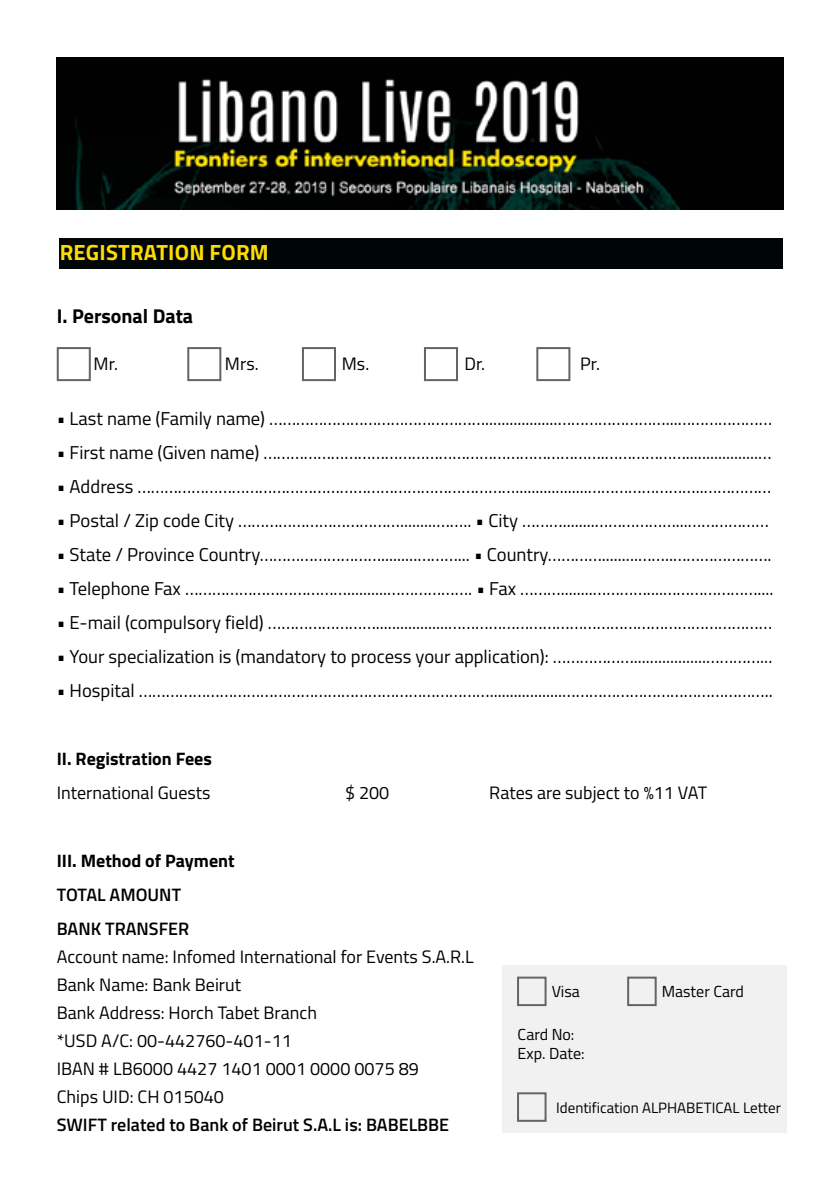
<style>
.page{position:relative;width:840px;height:1191px;background:#fff}
.page>*{position:absolute;margin:0;border:0;box-sizing:border-box;transform-origin:0 0}
.t1{font:700 22px "Titillium";letter-spacing:.01em;color:#fddb03}
.t2{font:700 20px "Titillium";color:#000}
.t3{font:18.6px "Titillium";color:#000}
.t4{font:18px/28px "Titillium";color:#000}
.t5{font:600 18px/34px "Titillium";color:#000}
.t6{font:700 18px "Titillium";color:#000}
.t7{font:16px/19.2px "Titillium";color:#000}
.t8{font:15px "Titillium";color:#000}
</style>
<div class="page">
<img style="left:57px;top:57px;width:725px;height:152px">
<div style="left:502px;top:965px;width:283px;height:168px;background:#f1f1f2"></div>
<div style="left:60px;top:238px;width:722px;height:30px;background:#000505"></div>
<div style="left:57px;top:347px;width:34px;height:34px;border:2px solid #636466"></div>
<div style="left:516px;top:976px;width:30px;height:30px;border:2px solid #636466"></div>
<div style="left:516px;top:1092px;width:30px;height:29px;border:2px solid #636466"></div>
<div style="left:626px;top:976px;width:30px;height:30px;border:2px solid #636466"></div>
<div style="left:187px;top:347px;width:34px;height:34px;border:2px solid #636466"></div>
<div style="left:302px;top:347px;width:34px;height:34px;border:2px solid #636466"></div>
<div style="left:423px;top:347px;width:35px;height:34px;border:2px solid #636466"></div>
<div style="left:536px;top:347px;width:34px;height:34px;border:2px solid #636466"></div>
<p class="t1" style="left:60px;top:236px;width:210px">REGISTRATION FORM</p>
<p class="t2" style="left:57px;top:300px;width:138px">I. Personal Data</p>
<p class="t4" style="left:94px;top:348px;width:26px">Mr.</p>
<p class="t4" style="left:225px;top:348px;width:35px">Mrs.</p>
<p class="t4" style="left:341px;top:348px;width:29px">Ms.</p>
<p class="t4" style="left:464px;top:348px;width:22px">Dr.</p>
<p class="t4" style="left:580px;top:348px;width:21px">Pr.</p>
<p class="t3" style="left:57px;top:404px;width:716px">• Last name (Family name) …………………………………………..................……………………...…………………</p>
<p class="t3" style="left:57px;top:438px;width:716px">• First name (Given name) ………………………………………………………………….………………..................…</p>
<p class="t3" style="left:57px;top:472px;width:715px">• Address …………………………………………………………………………..................……………………..……………</p>
<p class="t3" style="left:57px;top:506px;width:713px">• Postal / Zip code City ……………………………….........…….. • City ………........………………...………………</p>
<p class="t3" style="left:57px;top:540px;width:716px">• State / Province Country……………………….........………... • Country………….........……..………………….</p>
<p class="t3" style="left:57px;top:574px;width:718px">• Telephone Fax ………………………………..........………………. • Fax ………........…………....…………………....</p>
<p class="t3" style="left:57px;top:608px;width:716px">• E-mail (compulsory field) ……………………..................………………………………………………………………</p>
<p class="t3" style="left:57px;top:642px;width:716px">• Your specialization is (mandatory to process your application): ………………..................…………...</p>
<p class="t3" style="left:57px;top:676px;width:717px">• Hospital ……………………………………………………………………..................………………………………………..</p>
<p class="t6" style="left:57px;top:745px;width:157px">II. Registration Fees</p>
<p class="t4" style="left:57px;top:777px;width:155px">International Guests</p>
<p class="t4" style="left:345px;top:777px;width:46px">$ 200</p>
<p class="t4" style="left:489px;top:777px;width:219px">Rates are subject to %11 VAT</p>
<p class="t6" style="left:57px;top:847px;width:179px">III. Method of Payment</p>
<p class="t5" style="left:57px;top:876px;width:134px">TOTAL AMOUNT<br>BANK TRANSFER</p>
<p class="t4" style="left:57px;top:941px;width:418px">Account name: Infomed International for Events S.A.R.L Bank Name: Bank Beirut<br>Bank Address: Horch Tabet Branch<br>*USD A/C: 00-442760-401-11<br>IBAN # LB6000 4427 1401 0001 0000 0075 89<br>Chips UID: CH 015040</p>
<p class="t5" style="left:57px;top:1106px;width:394px">SWIFT related to Bank of Beirut S.A.L is: BABELBBE</p>
<p class="t7" style="left:551px;top:981px;width:30px">Visa</p>
<p class="t7" style="left:517px;top:1024px;width:68px">Card No:<br>Exp. Date:</p>
<p class="t7" style="left:661px;top:981px;width:84px">Master Card</p>
<p class="t8" style="left:556px;top:1096px;width:226px">Identification ALPHABETICAL Letter</p>
</div>
